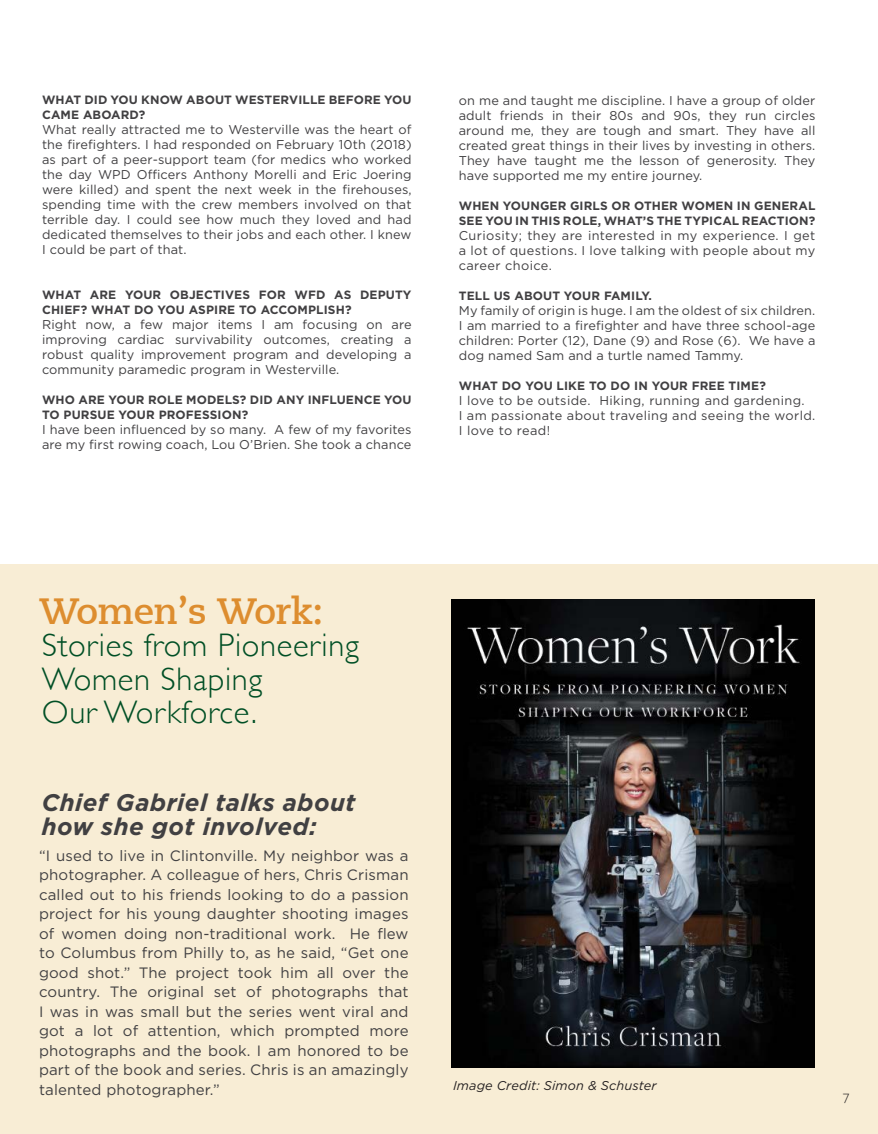
<style>
.page{position:relative;width:878px;height:1134px;background:#fff}
.page>*{position:absolute;margin:0;border:0;box-sizing:border-box;transform-origin:0 0}
.t1{font:700 36.45px "Caecilia LT";letter-spacing:-.01em;color:#dd8d2f}
.t2{font:300 32.55px/33.6px "Gill Sans";letter-spacing:.02em;color:#004f25}
.t3{font:italic 700 24px/24px "Gotham";letter-spacing:.02em;color:#414042}
.t4{font:15px/19.5px "Gotham";letter-spacing:.01em;color:#414042;text-align:justify}
.t5{font:300 13.5px "Gill Sans";color:#231f20}
.t6{font:12.75px/15px "Gotham";letter-spacing:.01em;color:#414042;text-align:justify}
.t7{font:12.75px/15px "Gotham";letter-spacing:.03em;color:#414042}
.t8{font:italic 12.75px "Gotham";letter-spacing:.01em;color:#231f20}
.t9{font:700 12px/15px "Gotham";letter-spacing:.01em;color:#414042}
</style>
<div class="page">
<div style="left:0;top:564px;width:878px;height:570px;background:#f8edd5"></div>
<img style="left:452px;top:600px;width:362px;height:467px">
<p class="t9" style="left:42px;top:92px;width:371px">WHAT DID YOU KNOW ABOUT WESTERVILLE BEFORE YOU<br>CAME ABOARD?</p>
<p class="t6" style="left:42px;top:122px;width:371px">What really attracted me to Westerville was the heart of the firefighters. I had responded on February 10th (2018) as part of a peer-support team (for medics who worked the day WPD Officers Anthony Morelli and Eric Joering were killed) and spent the next week in the firehouses, spending time with the crew members involved on that terrible day. I could see how much they loved and had dedicated themselves to their jobs and each other. I knew I could be part of that.</p>
<p class="t9" style="left:42px;top:287px;width:371px">WHAT ARE YOUR OBJECTIVES FOR WFD AS DEPUTY<br>CHIEF? WHAT DO YOU ASPIRE TO ACCOMPLISH?</p>
<p class="t6" style="left:42px;top:317px;width:371px">Right now, a few major items I am focusing on are improving cardiac survivability outcomes, creating a robust quality improvement program and developing a community paramedic program in Westerville.</p>
<p class="t9" style="left:42px;top:392px;width:371px">WHO ARE YOUR ROLE MODELS? DID ANY INFLUENCE YOU<br>TO PURSUE YOUR PROFESSION?</p>
<p class="t6" style="left:42px;top:422px;width:371px">I have been influenced by so many. A few of my favorites are my first rowing coach, Lou O’Brien. She took a chance</p>
<p class="t6" style="left:459px;top:93px;width:358px">on me and taught me discipline. I have a group of older adult friends in their 80s and 90s, they run circles around me, they are tough and smart. They have all created great things in their lives by investing in others.<br>They have taught me the lesson of generosity. They have supported me my entire journey.</p>
<p class="t9" style="left:459px;top:198px;width:358px">WHEN YOUNGER GIRLS OR OTHER WOMEN IN GENERAL<br>SEE YOU IN THIS ROLE, WHAT’S THE TYPICAL REACTION?</p>
<p class="t6" style="left:459px;top:228px;width:358px">Curiosity; they are interested in my experience. I get a lot of questions. I love talking with people about my career choice.</p>
<p class="t9" style="left:459px;top:288px;width:195px">TELL US ABOUT YOUR FAMILY.</p>
<p class="t6" style="left:459px;top:303px;width:358px">My family of origin is huge. I am the oldest of six children.<br>I am married to a firefighter and have three school-age children: Porter (12), Dane (9) and Rose (6). We have a dog named Sam and a turtle named Tammy.</p>
<p class="t9" style="left:459px;top:378px;width:308px">WHAT DO YOU LIKE TO DO IN YOUR FREE TIME?</p>
<p class="t7" style="left:459px;top:393px;width:358px">I love to be outside. Hiking, running and gardening.<br>I am passionate about traveling and seeing the world.<br>I love to read!</p>
<h1 class="t1" style="left:39px;top:590px;width:286px">Women’s Work:</h1>
<h2 class="t2" style="left:42px;top:627px;width:318px">Stories from Pioneering<br>Women Shaping<br>Our Workforce.</h2>
<h3 class="t3" style="left:42px;top:790px;width:315px">Chief Gabriel talks about how she got involved:</h3>
<p class="t4" style="left:39px;top:845px;width:371px">“I used to live in Clintonville. My neighbor was a photographer. A colleague of hers, Chris Crisman called out to his friends looking to do a passion project for his young daughter shooting images of women doing non-traditional work. He flew to Columbus from Philly to, as he said, “Get one good shot.” The project took him all over the country. The original set of photographs that I was in was small but the series went viral and got a lot of attention, which prompted more photographs and the book. I am honored to be part of the book and series. Chris is an amazingly talented photographer.”</p>
<p class="t8" style="left:453px;top:1078px;width:205px">Image Credit: Simon &amp; Schuster</p>
<p class="t5" style="left:843px;top:1088px;width:8px">7</p>
</div>
